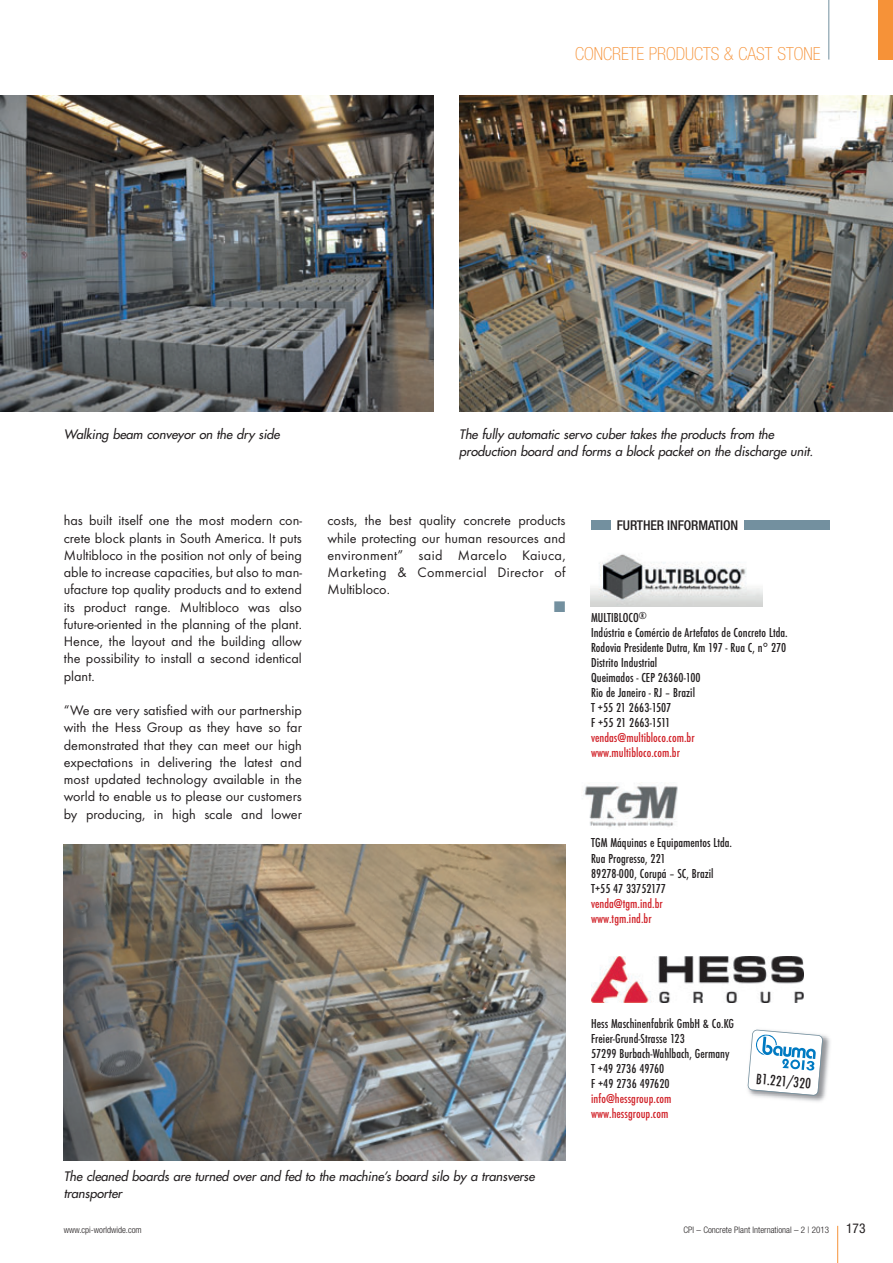
<style>
.page{position:relative;width:893px;height:1263px;background:#fff}
.page>*{position:absolute;margin:0;border:0;box-sizing:border-box;transform-origin:0 0}
.t1{font:100 condensed 18px "Helvetica Neue";color:#f69238}
.t2{font:500 condensed 15.6px "Futura T";color:#231f20}
.t3{font:14.25px/17.2px "Futura T";color:#231f20;text-align:justify}
.t4{font:14.25px "European Pi Three";color:#73909f}
.t5{font:500 condensed 13.5px/15px "Futura T";letter-spacing:.005em;color:#231f20}
.t6{font:500 condensed 13.5px/15px "Futura T";letter-spacing:.005em;color:#d1232a}
.t7{font:500 condensed 13.5px "Helvetica Neue";letter-spacing:-.01em;color:#231f20}
.t8{font:condensed 13.5px "Helvetica Neue";color:#231f20}
.t9{font:italic 12.75px/17.2px "Futura";letter-spacing:-.005em;color:#231f20}
.t10{font:300 condensed 9px "Helvetica Neue";color:#231f20}
</style>
<div class="page">
<hr style="left:837px;top:1226px;width:1px;height:37px;background:#f69238">
<hr style="left:828px;top:0;width:1px;height:60px;background:#73909f">
<div style="left:878px;top:0;width:15px;height:60px;background:#f69238"></div>
<div style="left:591px;top:520px;width:19px;height:10px;background:#73909f"></div>
<div style="left:744px;top:520px;width:85px;height:10px;background:#73909f"></div>
<img style="left:1px;top:95px;width:433px;height:317px">
<img style="left:459px;top:95px;width:434px;height:317px">
<img style="left:64px;top:844px;width:502px;height:316px">
<img style="left:591px;top:554px;width:172px;height:53px">
<img style="left:592px;top:957px;width:212px;height:46px">
<img style="left:755px;top:1035px;width:75px;height:67px">
<svg style="left:747px;top:1029px;width:76px;height:67px"></svg>
<img style="left:584px;top:782px;width:94px;height:45px">
<p class="t1" style="left:575px;top:47px;width:247px">CONCRETE PRODUCTS &amp; CAST STONE</p>
<p class="t9" style="left:64px;top:427px;width:220px">Walking beam conveyor on the dry side</p>
<p class="t9" style="left:459px;top:427px;width:358px">The fully automatic servo cuber takes the products from the production board and forms a block packet on the discharge unit.</p>
<p class="t3" style="left:64px;top:513px;width:240px">has built itself one the most modern con&shy;crete block plants in South America. It puts Multibloco in the position not only of being able to increase capacities, but also to man&shy;ufacture top quality products and to extend its product range. Multibloco was also future-oriented in the planning of the plant.<br>Hence, the layout and the building allow the possibility to install a second identical plant.</p>
<p class="t3" style="left:64px;top:703px;width:240px">“We are very satisfied with our partnership with the Hess Group as they have so far demonstrated that they can meet our high expectations in delivering the latest and most updated technology available in the world to enable us to please our customers by producing, in high scale and lower</p>
<p class="t3" style="left:327px;top:513px;width:240px">costs, the best quality concrete products while protecting our human resources and environment” said Marcelo Kaiuca, Marketing &amp; Commercial Director of Multibloco.</p>
<p class="t4" style="left:554px;top:598px;width:13px">-</p>
<p class="t7" style="left:617px;top:520px;width:123px">FURTHER INFORMATION</p>
<p class="t5" style="left:591px;top:611px;width:198px">MULTIBLOCO<sup>®<br></sup>Indústria e Comércio de Artefatos de Concreto Ltda.<br>Rodovia Presidente Dutra, Km 197 - Rua C, n° 270<br>Distrito Industrial<br>Queimados - CEP 26360-100<br>Rio de Janeiro - RJ – Brazil<br>T +55 21 2663-1507<br>F +55 21 2663-1511</p>
<p class="t6" style="left:591px;top:731px;width:105px">vendas@multibloco.com.br www.multibloco.com.br</p>
<p class="t5" style="left:591px;top:836px;width:143px">TGM Máquinas e Equipamentos Ltda.<br>Rua Progresso, 221<br>89278-000, Corupá – SC, Brazil<br>T+55 47 33752177</p>
<p class="t6" style="left:591px;top:896px;width:73px">venda@tgm.ind.br www.tgm.ind.br</p>
<p class="t9" style="left:64px;top:1168px;width:475px">The cleaned boards are turned over and fed to the machine’s board silo by a transverse transporter</p>
<p class="t5" style="left:591px;top:1016px;width:145px">Hess Maschinenfabrik GmbH &amp; Co.KG<br>Freier-Grund-Strasse 123<br>57299 Burbach-Wahlbach, Germany<br>T +49 2736 49760<br>F +49 2736 497620</p>
<p class="t6" style="left:591px;top:1091px;width:82px">info@hessgroup.com www.hessgroup.com</p>
<p class="t2" style="left:757px;top:1072px;width:56px;rotate:5deg">B1.221/320</p>
<p class="t10" style="left:64px;top:1226px;width:79px">www.cpi-worldwide.com</p>
<p class="t10" style="left:683px;top:1226px;width:147px">CPI – Concrete Plant International – 2 | 2013</p>
<p class="t8" style="left:846px;top:1223px;width:21px">173</p>
</div>
